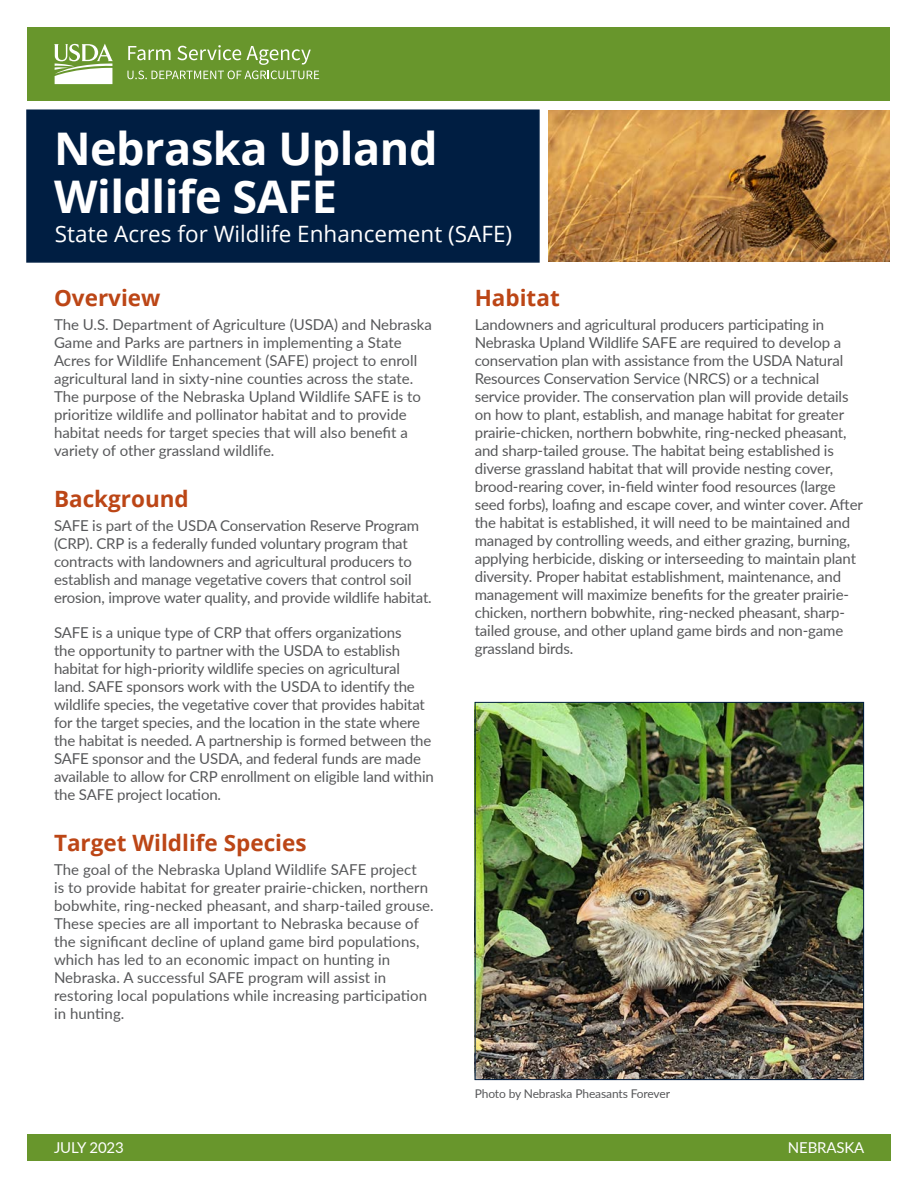
<style>
.page{position:relative;width:918px;height:1188px;background:#fff}
.page>*{position:absolute;margin:0;border:0;box-sizing:border-box;transform-origin:0 0}
.Fact_Sheet_Title{font:700 45px/48px "Open Sans";letter-spacing:-.01em;color:#fff}
.Body_Subhead{font:700 22.5px "Open Sans";color:#bc4616}
.Fact_Sheet_Subtitle{font:22.5px "Open Sans";color:#fff}
.Body_Text{font:15px/18px "Lato";letter-spacing:-.01em;color:#57585a}
.Body_Text_White{font:15px "Lato";letter-spacing:-.01em;color:#fff}
.t1{font:12px "Lato";letter-spacing:-.01em;color:#57585a}
</style>
<div class="page">
<div style="left:27px;top:1134px;width:864px;height:27px;background:#68962c"></div>
<div style="left:26px;top:109px;width:514px;height:154px;background:#001e42;border:2px solid #001e42"></div>
<div style="left:27px;top:27px;width:863px;height:74px;background:#68962c"></div>
<svg style="left:127px;top:45px;width:192px;height:34px"></svg>
<svg style="left:54px;top:44px;width:59px;height:40px"></svg>
<img style="left:549px;top:110px;width:341px;height:152px">
<img style="left:477px;top:704px;width:385px;height:374px">
<div style="left:475px;top:702px;width:389px;height:378px;border:1px solid #001e42"></div>
<h1 class="Fact_Sheet_Title" style="left:54px;top:123px;width:385px">Nebraska Upland<br>Wildlife SAFE</h1>
<h1 class="Fact_Sheet_Subtitle" style="left:55px;top:218px;width:459px">State Acres for Wildlife Enhancement (SAFE)</h1>
<h2 class="Body_Subhead" style="left:54px;top:282px;width:108px">Overview</h2>
<p class="Body_Text" style="left:54px;top:315px;width:379px">The U.S. Department of Agriculture (USDA) and Nebraska Game and Parks are partners in implementing a State Acres for Wildlife Enhancement (SAFE) project to enroll agricultural land in sixty-nine counties across the state.<br>The purpose of the Nebraska Upland Wildlife SAFE is to prioritize wildlife and pollinator habitat and to provide habitat needs for target species that will also benefit a variety of other grassland wildlife.</p>
<h2 class="Body_Subhead" style="left:54px;top:483px;width:136px">Background</h2>
<p class="Body_Text" style="left:54px;top:516px;width:379px">SAFE is part of the USDA Conservation Reserve Program (CRP). CRP is a federally funded voluntary program that contracts with landowners and agricultural producers to establish and manage vegetative covers that control soil erosion, improve water quality, and provide wildlife habitat.</p>
<p class="Body_Text" style="left:54px;top:623px;width:381px">SAFE is a unique type of CRP that offers organizations<br>the opportunity to partner with the USDA to establish habitat for high-priority wildlife species on agricultural land. SAFE sponsors work with the USDA to identify the wildlife species, the vegetative cover that provides habitat for the target species, and the location in the state where the habitat is needed. A partnership is formed between the SAFE sponsor and the USDA, and federal funds are made available to allow for CRP enrollment on eligible land within the SAFE project location.</p>
<h2 class="Body_Subhead" style="left:54px;top:827px;width:254px">Target Wildlife Species</h2>
<p class="Body_Text" style="left:54px;top:860px;width:381px">The goal of the Nebraska Upland Wildlife SAFE project<br>is to provide habitat for greater prairie-chicken, northern bobwhite, ring-necked pheasant, and sharp-tailed grouse.<br>These species are all important to Nebraska because of the significant decline of upland game bird populations, which has led to an economic impact on hunting in Nebraska. A successful SAFE program will assist in restoring local populations while increasing participation in hunting.</p>
<h2 class="Body_Subhead" style="left:475px;top:282px;width:87px">Habitat</h2>
<p class="Body_Text" style="left:475px;top:315px;width:390px">Landowners and agricultural producers participating in Nebraska Upland Wildlife SAFE are required to develop a conservation plan with assistance from the USDA Natural Resources Conservation Service (NRCS) or a technical service provider. The conservation plan will provide details on how to plant, establish, and manage habitat for greater prairie-chicken, northern bobwhite, ring-necked pheasant, and sharp-tailed grouse. The habitat being established is diverse grassland habitat that will provide nesting cover, brood-rearing cover, in-field winter food resources (large seed forbs), loafing and escape cover, and winter cover. After the habitat is established, it will need to be maintained and managed by controlling weeds, and either grazing, burning, applying herbicide, disking or interseeding to maintain plant diversity. Proper habitat establishment, maintenance, and management will maximize benefits for the greater prairie&shy;chicken, northern bobwhite, ring-necked pheasant, sharp&shy;tailed grouse, and other upland game birds and non-game grassland birds.</p>
<p class="t1" style="left:475px;top:1085px;width:197px">Photo by Nebraska Pheasants Forever</p>
<p class="Body_Text_White" style="left:54px;top:1137px;width:71px">JULY 2023</p>
<p class="Body_Text_White" style="left:788px;top:1137px;width:78px">NEBRASKA</p>
</div>
